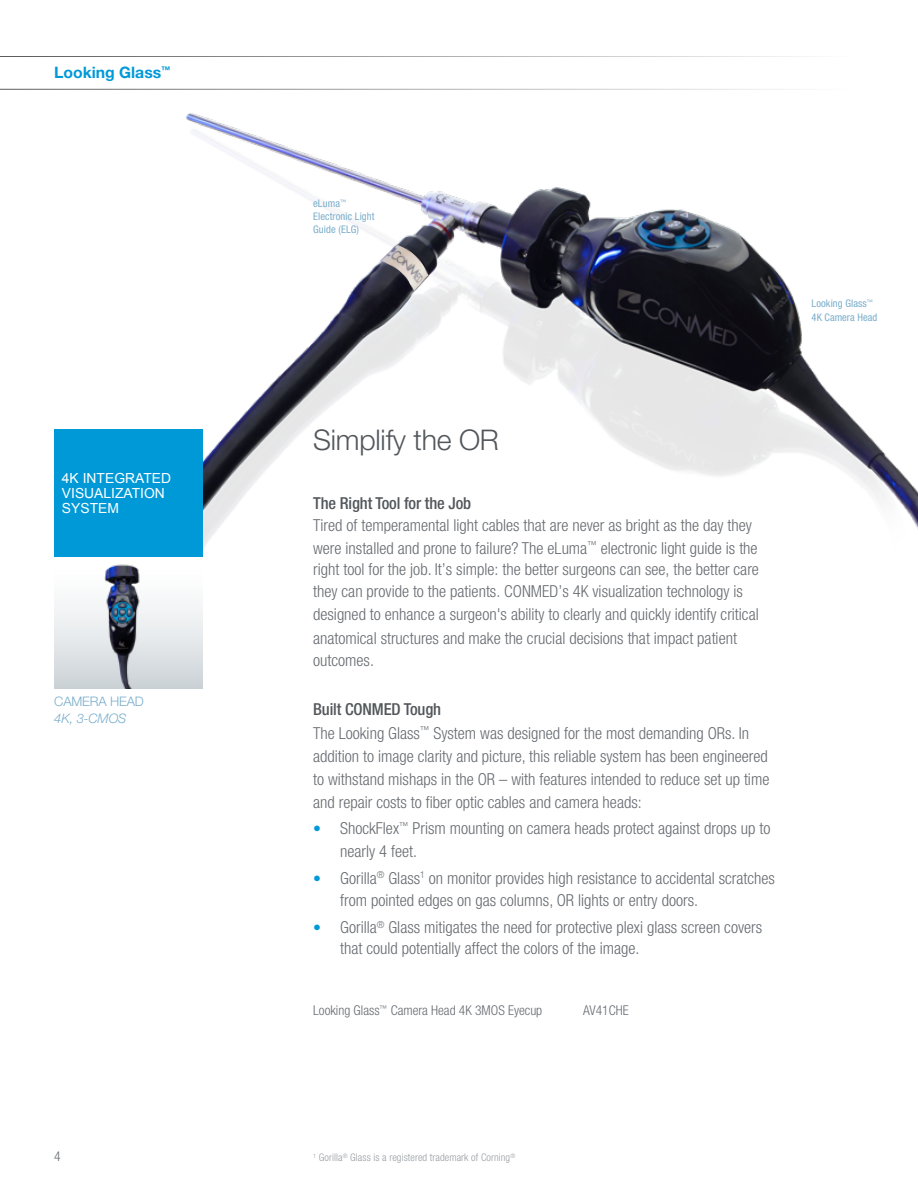
<style>
.page{position:relative;width:918px;height:1188px;background:#fff}
.page>*{position:absolute;margin:0;border:0;box-sizing:border-box;transform-origin:0 0}
.t1{font:300 28.5px "Helvetica Neue LT Std";letter-spacing:-.01em;color:#52575b}
.t2{font:300 condensed 16.5px/22.5px "Helvetica Neue LT Std";color:#676c71}
.t3{font:500 condensed 16.5px "Helvetica Neue LT Std";letter-spacing:-.01em;color:#52575b}
.t4{font:700 15.75px "Helvetica Neue LT Std";color:#0099d8}
.t5{font:13.8px/15px "Arial";color:#fff}
.t6{font:300 condensed 13.5px "Helvetica Neue LT Std";color:#676c71}
.t7{font:300 13.2px "Helvetica Neue LT Std";letter-spacing:-.01em;color:#7aaecb}
.t8{font:italic 300 13.2px "Helvetica Neue LT Std";letter-spacing:-.01em;color:#7aaecb}
.t9{font:condensed 10.5px/12.8px "Helvetica Neue LT Std";letter-spacing:.01em;color:#7aaecb}
.t10{font:300 condensed 10.5px "Helvetica Neue LT Std";letter-spacing:.01em;color:#979da1}
.s1{font-weight:500;color:#52575b}
.s2{font-weight:700;font-stretch:normal;font-size:15.75px;color:#0099d8}
</style>
<div class="page">
<hr style="left:0;top:89px;width:918px;height:1px;background:#58595b">
<hr style="left:0;top:56px;width:918px;height:1px;background:#58595b">
<img style="left:186px;top:113px;width:732px;height:443px">
<div style="left:54px;top:429px;width:148px;height:127px;background:#0099d8"></div>
<div style="left:54px;top:561px;width:149px;height:127px;background:linear-gradient(to bottom,#fff,#cfd6da)"></div>
<img style="left:102px;top:561px;width:85px;height:127px">
<img style="left:368px;top:219px;width:76px;height:94px">
<p class="t4" style="left:54px;top:63px;width:118px">Looking Glass<sup>™</sup></p>
<p class="t5" style="left:62px;top:471px;width:111px">4K INTEGRATED<br>VISUALIZATION<br>SYSTEM</p>
<p class="t7" style="left:54px;top:693px;width:91px">CAMERA HEAD</p>
<p class="t8" style="left:54px;top:710px;width:74px">4K, 3-CMOS</p>
<p class="t6" style="left:54px;top:1148px;width:8px">4</p>
<p class="t9" style="left:313px;top:197px;width:63px">eLuma<sup>™<br></sup>Electronic Light<br>Guide (ELG)</p>
<p class="t9" style="left:812px;top:297px;width:67px;line-height:13.4px">Looking Glass<sup>™<br></sup>4K Camera Head</p>
<h1 class="t1" style="left:313px;top:422px;width:187px">Simplify the OR</h1>
<p class="t3" style="left:313px;top:493px;width:159px">The Right Tool for the Job</p>
<p class="t2" style="left:313px;top:514px;width:447px">Tired of temperamental light cables that are never as bright as the day they were installed and prone to failure? The eLuma<sup>™</sup> electronic light guide is the right tool for the job. It’s simple: the better surgeons can see, the better care they can provide to the patients. CONMED’s 4K visualization technology is designed to enhance a surgeon's ability to clearly and quickly identify critical anatomical structures and make the crucial decisions that impact patient outcomes.</p>
<p class="t2" style="left:313px;top:698px;width:458px;line-height:23.2px"><span class="s1">Built CONMED Tough<br></span>The Looking Glass<sup>™</sup> System was designed for the most demanding ORs. In addition to image clarity and picture, this reliable system has been engineered to withstand mishaps in the OR – with features intended to reduce set up time and repair costs to fiber optic cables and camera heads:</p>
<p class="t2" style="left:340px;top:817px;width:432px;text-indent:-27px"><span class="s2">•</span> ShockFlex<sup>™</sup> Prism mounting on camera heads protect against drops up to nearly 4 feet.</p>
<p class="t2" style="left:340px;top:866px;width:436px;text-indent:-27px"><span class="s2">•</span> Gorilla<sup>®</sup> Glass<sup>1</sup> on monitor provides high resistance to accidental scratches from pointed edges on gas columns, OR lights or entry doors.</p>
<p class="t2" style="left:340px;top:917px;width:423px;line-height:21.1px;text-indent:-27px"><span class="s2">•</span> Gorilla<sup>®</sup> Glass mitigates the need for protective plexi glass screen covers that could potentially affect the colors of the image.</p>
<p class="t6" style="left:313px;top:1003px;width:231px">Looking Glass<sup>™</sup> Camera Head 4K 3MOS Eyecup</p>
<p class="t6" style="left:583px;top:1003px;width:47px">AV41CHE</p>
<p class="t10" style="left:313px;top:1151px;width:204px"><sup>1</sup> Gorilla<sup>®</sup> Glass is a registered trademark of Corning<sup>®</sup></p>
</div>
